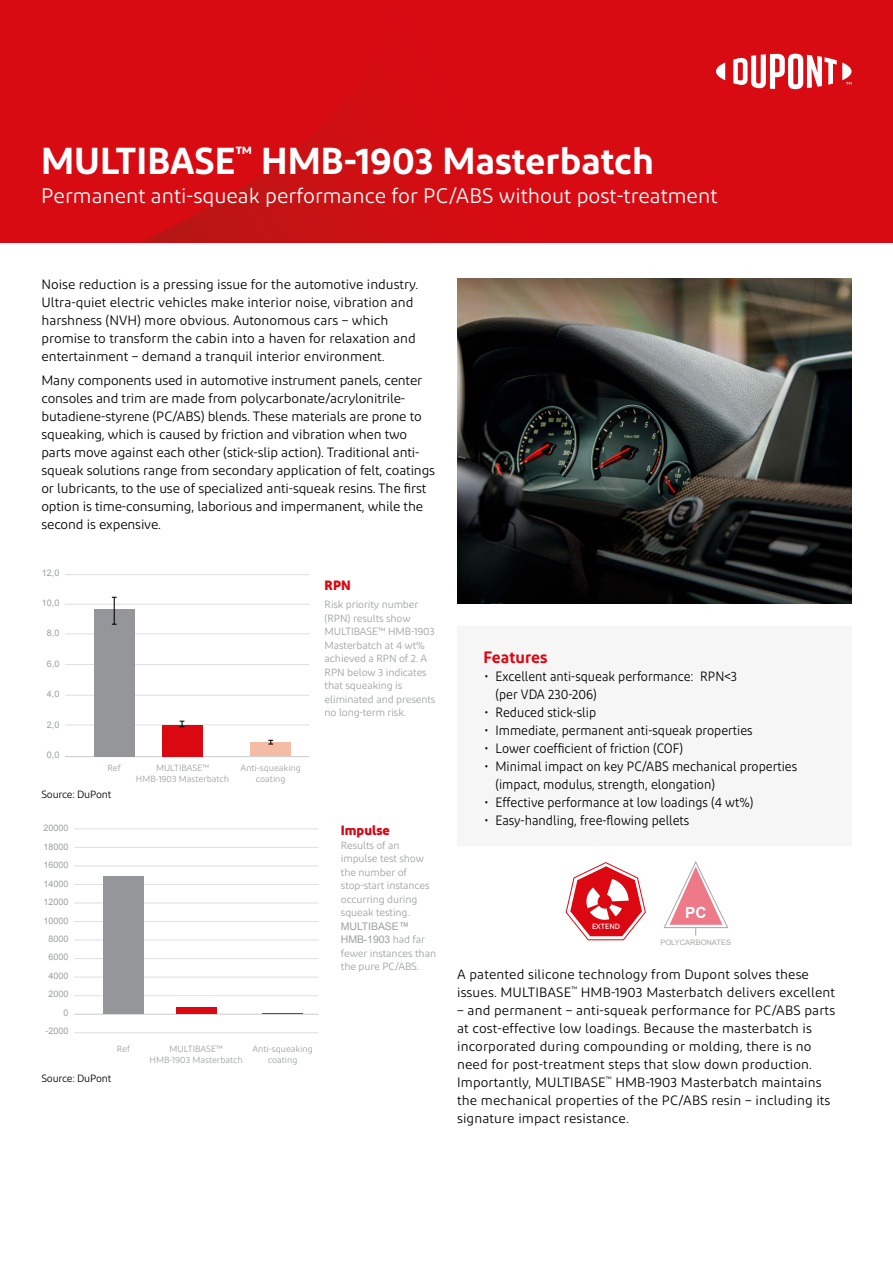
<style>
.page{position:relative;width:893px;height:1263px;background:#fff}
.page>*{position:absolute;margin:0;border:0;box-sizing:border-box;transform-origin:0 0}
.t1{font:600 37.5px "Diodrum";color:#fff}
.t2{font:21px "Diodrum";color:#fff}
.t3{font:600 16.5px "Diodrum";color:#db0812}
.t4{font:700 15.45px "Arial";color:#fff}
.t5{font:13.5px/18px "Diodrum";color:#000}
.t6{font:13.5px/18px "Diodrum";color:#000;scale:.93 1}
.t7{font:700 13.5px "Diodrum";color:#db0812}
.t8{font:10.5px/13.5px "Diodrum";letter-spacing:-.01em;color:#9d9fa2}
.t9{font:10.5px "Diodrum";letter-spacing:-.02em;color:#000}
.t10{font:10.5px/13.5px "Arial";letter-spacing:-.01em;color:#9d9fa2}
.t11{font:9px/10.8px "Diodrum";color:#9d9fa2;text-align:center}
.t12{font:9px/18.5px "Arial";color:#9d9fa2;text-align:right}
.t13{font:7.5px "Arial";color:#a8a8a7}
.t14{font:500 7.5px "Diodrum";color:#fff}
.s1{font-family:"Diodrum"}
</style>
<div class="page">
<div style="left:0;top:0;width:893px;height:242px;background:#d80b13"></div>
<svg style="left:142px;top:126px;width:254px;height:116px"></svg>
<svg style="left:716px;top:62px;width:9px;height:18px"></svg>
<svg style="left:733px;top:53px;width:118px;height:36px"></svg>
<div style="left:457px;top:626px;width:394px;height:220px;background:#f6f6f6"></div>
<hr style="left:65px;top:756px;width:244px;height:1px;background:#cdcdcf">
<hr style="left:65px;top:724px;width:244px;height:1px;background:#e1e0e2">
<hr style="left:65px;top:633px;width:244px;height:1px;background:#e1e0e2">
<hr style="left:65px;top:695px;width:244px;height:1px;background:#e1e0e2">
<hr style="left:65px;top:604px;width:244px;height:1px;background:#e1e0e2">
<hr style="left:65px;top:664px;width:244px;height:1px;background:#e1e0e2">
<hr style="left:65px;top:574px;width:244px;height:1px;background:#e1e0e2">
<div style="left:94px;top:609px;width:40px;height:147px;background:#949699"></div>
<div style="left:162px;top:725px;width:41px;height:31px;background:#db0812"></div>
<div style="left:251px;top:742px;width:40px;height:14px;background:#f5bca5"></div>
<svg style="left:112px;top:597px;width:5px;height:28px"></svg>
<svg style="left:180px;top:721px;width:4px;height:6px"></svg>
<svg style="left:268px;top:740px;width:5px;height:4px"></svg>
<svg style="left:663px;top:861px;width:66px;height:74px"></svg>
<img style="left:457px;top:278px;width:394px;height:326px">
<hr style="left:74px;top:1032px;width:244px;height:1px;background:#e1e0e2">
<hr style="left:74px;top:1014px;width:244px;height:1px;background:#cdcdcf">
<hr style="left:74px;top:976px;width:244px;height:2px;background:#e1e0e2">
<hr style="left:74px;top:921px;width:244px;height:1px;background:#e1e0e2">
<hr style="left:74px;top:865px;width:244px;height:1px;background:#e1e0e2">
<hr style="left:74px;top:995px;width:244px;height:1px;background:#e1e0e2">
<hr style="left:74px;top:939px;width:244px;height:1px;background:#e1e0e2">
<hr style="left:74px;top:884px;width:244px;height:1px;background:#e1e0e2">
<hr style="left:74px;top:828px;width:244px;height:1px;background:#e1e0e2">
<hr style="left:74px;top:958px;width:244px;height:1px;background:#e1e0e2">
<hr style="left:74px;top:902px;width:244px;height:1px;background:#e1e0e2">
<hr style="left:74px;top:847px;width:244px;height:1px;background:#e1e0e2">
<div style="left:103px;top:877px;width:40px;height:137px;background:#949699"></div>
<div style="left:176px;top:1007px;width:40px;height:7px;background:#db0812"></div>
<hr style="left:263px;top:1013px;width:40px;height:1px;background:#215f9f">
<svg style="left:565px;top:862px;width:81px;height:78px"></svg>
<h1 class="t1" style="left:41px;top:137px;width:614px">MULTIBASE<sup>™</sup> HMB-1903 Masterbatch</h1>
<h2 class="t2" style="left:41px;top:183px;width:678px">Permanent anti-squeak performance for PC/ABS without post-treatment</h2>
<p class="t5" style="left:41px;top:275px;width:378px">Noise reduction is a pressing issue for the automotive industry.<br>Ultra-quiet electric vehicles make interior noise, vibration and harshness (NVH) more obvious. Autonomous cars – which promise to transform the cabin into a haven for relaxation and entertainment – demand a tranquil interior environment.</p>
<p class="t5" style="left:41px;top:371px;width:395px">Many components used in automotive instrument panels, center consoles and trim are made from polycarbonate/acrylonitrile&shy;butadiene-styrene (PC/ABS) blends. These materials are prone to squeaking, which is caused by friction and vibration when two parts move against each other (stick-slip action). Traditional anti&shy;squeak solutions range from secondary application of felt, coatings or lubricants, to the use of specialized anti-squeak resins. The first option is time-consuming, laborious and impermanent, while the second is expensive.</p>
<p class="t12" style="left:42px;top:563px;width:19px">12,0</p>
<p class="t12" style="left:42px;top:594px;width:19px">10,0</p>
<p class="t12" style="left:47px;top:624px;width:14px">8,0</p>
<p class="t12" style="left:47px;top:654px;width:14px">6,0</p>
<p class="t12" style="left:47px;top:685px;width:14px">4,0</p>
<p class="t12" style="left:47px;top:715px;width:14px">2,0</p>
<p class="t12" style="left:47px;top:746px;width:14px">0,0</p>
<p class="t11" style="left:108px;top:762px;width:15px">Ref</p>
<p class="t11" style="left:136px;top:762px;width:95px">MULTIBASE™<br>HMB-1903 Masterbatch</p>
<p class="t11" style="left:241px;top:762px;width:62px">Anti-squeaking coating</p>
<p class="t9" style="left:41px;top:788px;width:71px">Source: DuPont</p>
<p class="t7" style="left:325px;top:576px;width:28px">RPN</p>
<p class="t8" style="left:325px;top:598px;width:112px">Risk priority number (RPN) results show<br>MULTIBASE™ HMB-1903<br>Masterbatch at 4 wt% achieved a RPN of 2. A<br>RPN below 3 indicates that squeaking is eliminated and presents no long-term risk.</p>
<p class="t12" style="left:43px;top:819px;width:27px">20000</p>
<p class="t7" style="left:341px;top:821px;width:50px">Impulse</p>
<p class="t12" style="left:43px;top:837px;width:27px">18000<br>16000<br>14000<br>12000<br>10000<br>8000<br>6000<br>4000<br>2000<br>0 -2000</p>
<p class="t11" style="left:117px;top:1044px;width:15px">Ref</p>
<p class="t11" style="left:150px;top:1044px;width:95px">MULTIBASE™<br>HMB-1903 Masterbatch</p>
<p class="t11" style="left:253px;top:1044px;width:62px">Anti-squeaking coating</p>
<p class="t8" style="left:341px;top:838px;width:90px">Results of an impulse test show the number of stop-start instances occurring during squeak testing.</p>
<p class="t10" style="left:341px;top:919px;width:86px">MULTIBASE™<br>HMB-1903 <span class="s1">had far</span></p>
<p class="t8" style="left:341px;top:946px;width:97px">fewer instances than the pure PC/ABS.</p>
<p class="t9" style="left:41px;top:1071px;width:71px">Source: DuPont</p>
<p class="t3" style="left:483px;top:646px;width:65px">Features</p>
<p class="t6" style="left:495px;top:667px;width:261px;text-indent:-10px">• Excellent anti-squeak performance: RPN&lt;3 (per VDA 230-206)</p>
<p class="t6" style="left:485px;top:703px;width:121px">• Reduced stick-slip</p>
<p class="t6" style="left:485px;top:721px;width:289px">• Immediate, permanent anti-squeak properties</p>
<p class="t6" style="left:485px;top:739px;width:215px">• Lower coefficient of friction (COF)</p>
<p class="t6" style="left:495px;top:757px;width:326px;text-indent:-10px">• Minimal impact on key PC/ABS mechanical properties (impact, modulus, strength, elongation)</p>
<p class="t6" style="left:485px;top:793px;width:290px">• Effective performance at low loadings (4 wt%)</p>
<p class="t6" style="left:485px;top:811px;width:221px">• Easy-handling, free-flowing pellets</p>
<p class="t4" style="left:685px;top:902px;width:23px">PC</p>
<p class="t14" style="left:592px;top:922px;width:29px">EXTEND</p>
<p class="t5" style="left:457px;top:965px;width:380px">A patented silicone technology from Dupont solves these issues. MULTIBASE<sup>™</sup> HMB-1903 Masterbatch delivers excellent</p>
<p class="t5" style="left:457px;top:1001px;width:380px">– and permanent – anti-squeak performance for PC/ABS parts at cost-effective low loadings. Because the masterbatch is incorporated during compounding or molding, there is no need for post-treatment steps that slow down production.<br>Importantly, MULTIBASE<sup>™</sup> HMB-1903 Masterbatch maintains the mechanical properties of the PC/ABS resin – including its signature impact resistance.</p>
<p class="t13" style="left:660px;top:937px;width:72px">POLYCARBONATES</p>
</div>
